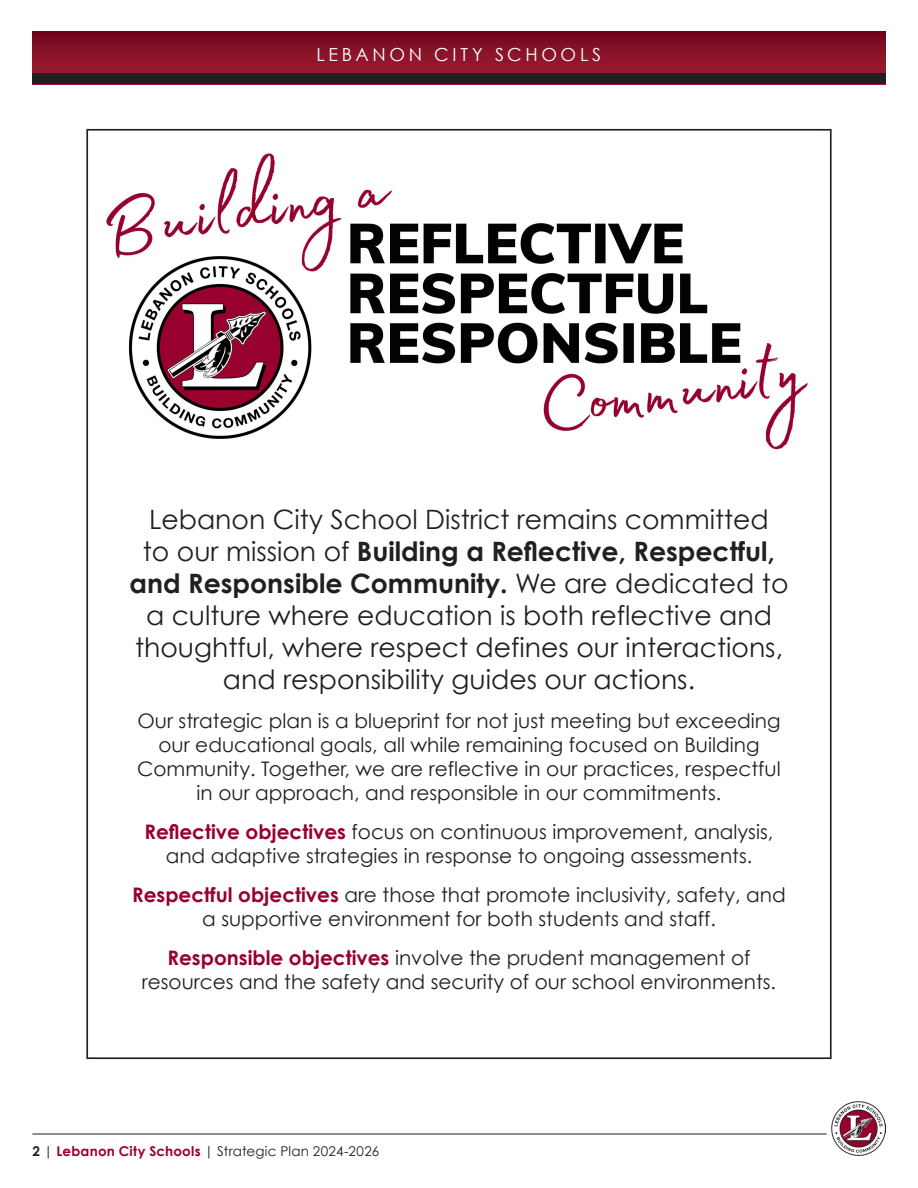
<style>
.page{position:relative;width:918px;height:1188px;background:#fff}
.page>*{position:absolute;margin:0;border:0;box-sizing:border-box;transform-origin:0 0}
.t1{font:26.7px/32.1px "Century Gothic";color:#231f20;text-align:center}
.t2{font:20.1px/24px "Century Gothic";color:#231f20;text-align:center}
.t3{font:18px "Century Gothic";letter-spacing:.205em;color:#fff}
.t4{font:18px "Myriad Pro";letter-spacing:.22em;color:#fff}
.t5{font:13.5px "Century Gothic";letter-spacing:.02em;color:#231f20}
.s1{font-weight:700}
.s2{font-weight:700;color:#98002e}
</style>
<div class="page">
<hr style="left:32px;top:1134px;width:795px;height:1px;background:#231f20">
<img style="left:832px;top:1102px;width:54px;height:54px">
<svg style="left:32px;top:32px;width:853px;height:41px;background:#861027"></svg>
<div style="left:32px;top:73px;width:853px;height:11px;background:#231f20"></div>
<img style="left:105px;top:153px;width:703px;height:297px">
<p class="t3" style="left:317px;top:43px;width:286px">LEBANON CITY SCHOOLS</p>
<p class="t4" style="left:328px;top:43px;width:98px">LEBANON</p>
<p class="t4" style="left:520px;top:43px;width:71px">HOOLS</p>
<p class="t1" style="left:129px;top:503px;width:661px">Lebanon City School District remains committed<br>to our mission of <span class="s1">Building a Reflective, Respectful, and Responsible Community.</span> We are dedicated to a culture where education is both reflective and thoughtful, where respect defines our interactions, and responsibility guides our actions.</p>
<p class="t2" style="left:137px;top:708px;width:645px">Our strategic plan is a blueprint for not just meeting but exceeding our educational goals, all while remaining focused on Building Community. Together, we are reflective in our practices, respectful in our approach, and responsible in our commitments.</p>
<p class="t2" style="left:145px;top:820px;width:630px"><span class="s2">Reflective objectives</span> focus on continuous improvement, analysis, and adaptive strategies in response to ongoing assessments.</p>
<p class="t2" style="left:132px;top:883px;width:655px"><span class="s2">Respectful objectives</span> are those that promote inclusivity, safety, and a supportive environment for both students and staff.</p>
<p class="t2" style="left:142px;top:946px;width:636px"><span class="s2">Responsible objectives</span> involve the prudent management of resources and the safety and security of our school environments.</p>
<p class="t5" style="left:32px;top:1142px;width:348px"><span class="s1">2</span> | <span class="s2">Lebanon City Schools</span> | Strategic Plan 2024-2026</p>
</div>
